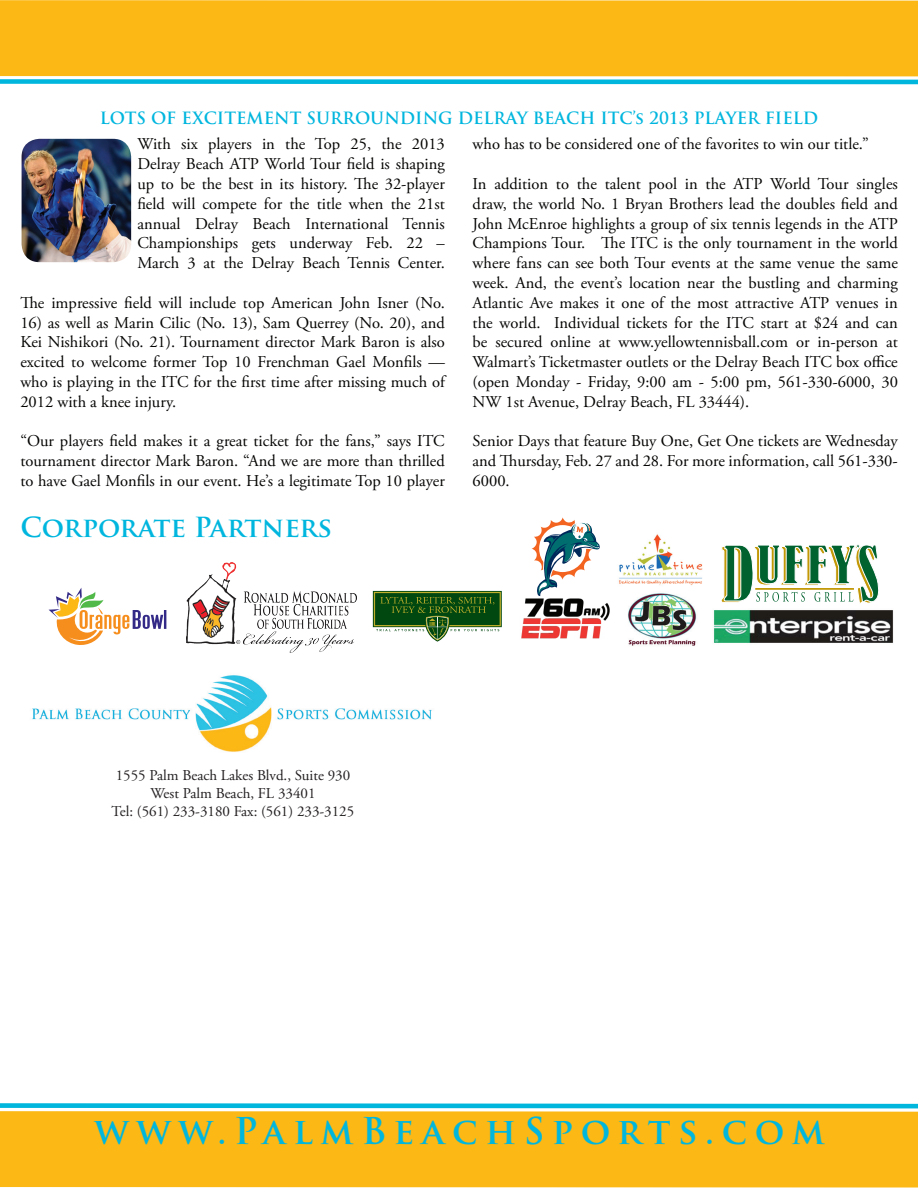
<style>
.page{position:relative;width:918px;height:1188px;background:#fff}
.page>*{position:absolute;margin:0;border:0;box-sizing:border-box;transform-origin:0 0}
.t1{font:700 36px "Trajan Pro";letter-spacing:.21em;color:#00b6dd}
.t2{font:700 27px "Trajan Pro";color:#00b6de}
.t3{font:16.5px/19.8px "Adobe Garamond Pro";color:#040503;text-align:justify}
.t4{font:700 16.5px "Trajan Pro";color:#00b6de}
.t5{font:15px/18px "Adobe Garamond Pro";color:#231f20;text-align:center}
</style>
<div class="page">
<svg style="left:0;top:0;width:918px;height:85px;background:#eebb2b"></svg>
<svg style="left:0;top:1103px;width:918px;height:85px;background:#eebb2b"></svg>
<svg style="left:49px;top:588px;width:117px;height:57px"></svg>
<img style="left:521px;top:598px;width:89px;height:41px">
<img style="left:619px;top:534px;width:84px;height:51px">
<img style="left:714px;top:610px;width:179px;height:33px">
<img style="left:32px;top:675px;width:400px;height:77px">
<svg style="left:373px;top:591px;width:129px;height:51px"></svg>
<img style="left:628px;top:593px;width:69px;height:53px">
<img style="left:187px;top:562px;width:170px;height:90px">
<svg style="left:721px;top:544px;width:158px;height:59px"></svg>
<svg style="left:531px;top:517px;width:69px;height:79px"></svg>
<img style="left:22px;top:139px;width:109px;height:123px">
<p class="t4" style="left:100px;top:108px;width:720px">LOTS OF EXCITEMENT SURROUNDING DELRAY BEACH ITC’s 2013 PLAYER FIELD</p>
<p class="t3" style="left:137px;top:135px;width:309px">With six players in the Top 25, the 2013<br>Delray Beach ATP World Tour field is shaping up to be the best in its history. The 32-player field will compete for the title when the 21st annual Delray Beach International Tennis Championships gets underway Feb. 22 – March 3 at the Delray Beach Tennis Center.</p>
<p class="t3" style="left:20px;top:293px;width:426px">The impressive field will include top American John Isner (No.</p>
<p class="t3" style="left:20px;top:313px;width:426px">16) as well as Marin Cilic (No. 13), Sam Querrey (No. 20), and Kei Nishikori (No. 21). Tournament director Mark Baron is also excited to welcome former Top 10 Frenchman Gael Monfils — who is playing in the ITC for the first time after missing much of 2012 with a knee injury.</p>
<p class="t3" style="left:20px;top:432px;width:426px">“Our players field makes it a great ticket for the fans,” says ITC tournament director Mark Baron. “And we are more than thrilled to have Gael Monfils in our event. He’s a legitimate Top 10 player</p>
<p class="t3" style="left:473px;top:135px;width:398px">who has to be considered one of the favorites to win our title.”</p>
<p class="t3" style="left:473px;top:175px;width:427px">In addition to the talent pool in the ATP World Tour singles draw, the world No. 1 Bryan Brothers lead the doubles field and John McEnroe highlights a group of six tennis legends in the ATP Champions Tour. The ITC is the only tournament in the world where fans can see both Tour events at the same venue the same week. And, the event’s location near the bustling and charming Atlantic Ave makes it one of the most attractive ATP venues in the world. Individual tickets for the ITC start at $24 and can be secured online at www.yellowtennisball.com or in-person at Walmart’s Ticketmaster outlets or the Delray Beach ITC box office (open Monday - Friday, 9:00 am - 5:00 pm, 561-330-6000, 30<br>NW 1st Avenue, Delray Beach, FL 33444).</p>
<p class="t3" style="left:473px;top:432px;width:427px">Senior Days that feature Buy One, Get One tickets are Wednesday and Thursday, Feb. 27 and 28. For more information, call 561-330- 6000.</p>
<h2 class="t2" style="left:20px;top:511px;width:313px">Corporate Partners</h2>
<p class="t5" style="left:112px;top:766px;width:244px">1555 Palm Beach Lakes Blvd., Suite 930<br>West Palm Beach, FL 33401<br>Tel: (561) 233-3180 Fax: (561) 233-3125</p>
<h1 class="t1" style="left:95px;top:1108px;width:732px">www.PalmBeachSports.com</h1>
</div>
